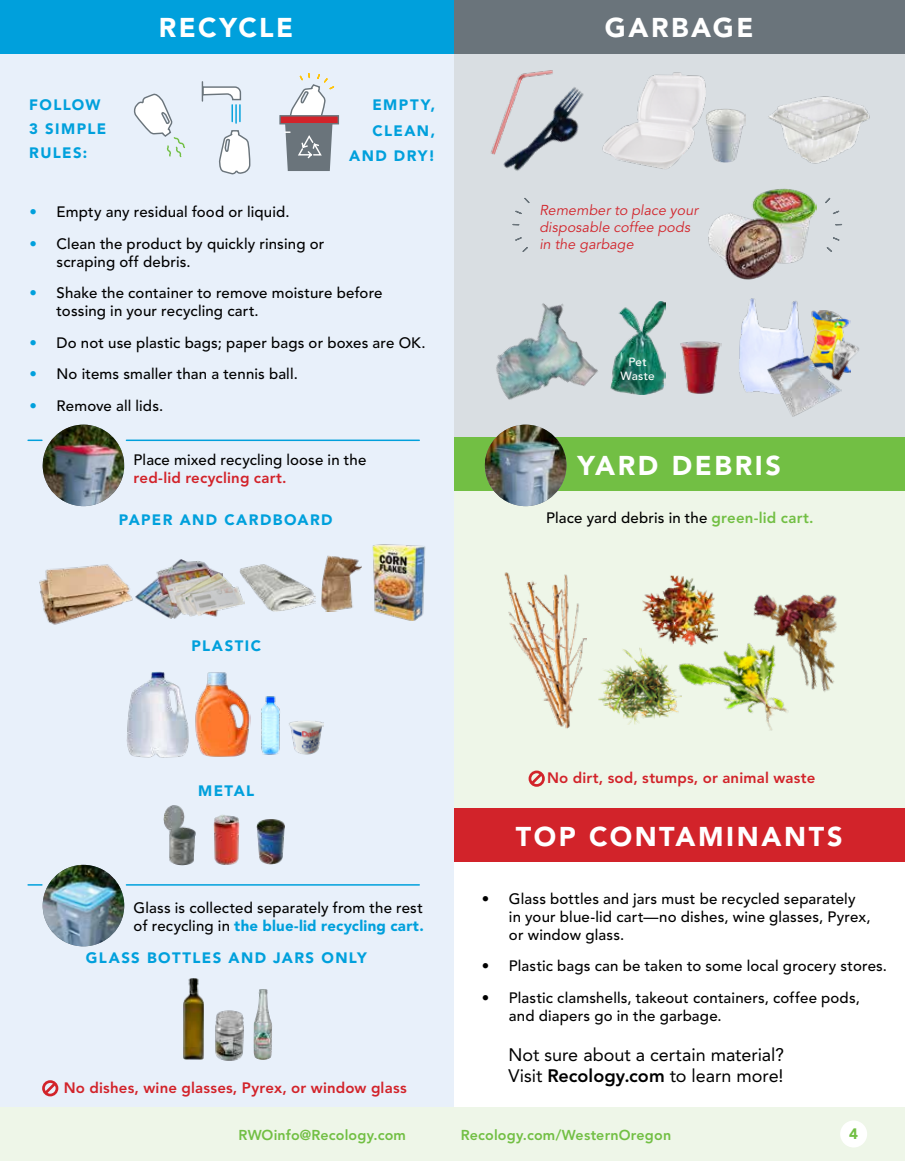
<style>
.page{position:relative;width:905px;height:1161px;background:#fff}
.page>*{position:absolute;margin:0;border:0;box-sizing:border-box;transform-origin:0 0}
.t1{font:900 27px "Avenir LT Std";letter-spacing:.095em;color:#fff}
.t2{font:18px/21px "Avenir LT Std";color:#000}
.t3{font:500 15px/18px "Avenir LT Std";letter-spacing:.01em;color:#000}
.t4{font:800 15px "Avenir LT Std";letter-spacing:.01em;color:#d2232a}
.t5{font:900 15px/24px "Avenir LT Std";letter-spacing:.095em;color:#00a0dc}
.t6{font:900 15px "Avenir LT Std";color:#72bf44}
.t7{font:italic 14.25px/17.1px "Avenir LT Std";letter-spacing:.01em;color:#d2232a}
.t8{font:800 14.25px "Avenir LT Std";letter-spacing:.01em;color:#72bf44}
.t9{font:500 11.85px/14.2px "Avenir LT Std";letter-spacing:.015em;color:#fff;text-align:center}
.s1{font-weight:900;color:#00a0dc}
.s2{font-weight:800;color:#72bf44}
.s3{font-weight:800}
</style>
<div class="page">
<div style="left:439px;top:465px;width:465px;height:382px;background:#eef6e8"></div>
<div style="left:439px;top:44px;width:465px;height:397px;background:#d9dee2"></div>
<div style="left:451px;top:0;width:453px;height:54px;background:#6a747b"></div>
<div style="left:451px;top:437px;width:453px;height:54px;background:#72bf44"></div>
<svg style="left:528px;top:770px;width:17px;height:17px"></svg>
<img style="left:485px;top:425px;width:81px;height:81px;border-radius:41px">
<div style="left:451px;top:808px;width:453px;height:54px;background:#d2232a"></div>
<div style="left:0;top:53px;width:453px;height:1054px;background:#e8f0fa"></div>
<div style="left:0;top:0;width:453px;height:54px;background:#00a0dc"></div>
<hr style="left:126px;top:440px;width:293px;height:1px;background:#00a0dc">
<svg style="left:285px;top:73px;width:50px;height:98px"></svg>
<div style="left:279px;top:115px;width:60px;height:9px;background:#d2232a;border:1px solid #6a747b"></div>
<svg style="left:201px;top:81px;width:50px;height:94px"></svg>
<svg style="left:133px;top:93px;width:52px;height:65px"></svg>
<img style="left:43px;top:425px;width:81px;height:81px">
<img style="left:43px;top:865px;width:81px;height:81px;border-radius:41px">
<svg style="left:28px;top:440px;width:14px;height:1px"></svg>
<hr style="left:126px;top:884px;width:293px;height:2px;background:#00a0dc">
<svg style="left:28px;top:884px;width:14px;height:2px"></svg>
<div style="left:0;top:1107px;width:904px;height:54px;background:#eef6e8"></div>
<div style="left:840px;top:1120px;width:27px;height:28px;background:#fff;border-radius:50%"></div>
<svg style="left:42px;top:1080px;width:17px;height:17px"></svg>
<img style="left:239px;top:564px;width:76px;height:47px">
<img style="left:372px;top:544px;width:54px;height:77px">
<img style="left:138px;top:559px;width:80px;height:59px">
<img style="left:165px;top:572px;width:79px;height:44px">
<img style="left:322px;top:556px;width:40px;height:55px">
<img style="left:39px;top:564px;width:99px;height:61px">
<img style="left:261px;top:696px;width:19px;height:59px">
<img style="left:289px;top:721px;width:34px;height:34px">
<img style="left:126px;top:671px;width:63px;height:87px">
<img style="left:195px;top:672px;width:55px;height:85px">
<img style="left:163px;top:805px;width:33px;height:61px">
<img style="left:213px;top:815px;width:26px;height:50px">
<img style="left:257px;top:819px;width:28px;height:45px">
<img style="left:253px;top:989px;width:19px;height:71px">
<img style="left:215px;top:1010px;width:29px;height:51px">
<img style="left:183px;top:978px;width:21px;height:82px">
<img style="left:598px;top:648px;width:67px;height:77px">
<img style="left:753px;top:594px;width:84px;height:98px">
<img style="left:642px;top:576px;width:73px;height:63px">
<img style="left:504px;top:572px;width:82px;height:157px">
<img style="left:665px;top:609px;width:150px;height:122px">
<svg style="left:512px;top:198px;width:18px;height:54px"></svg>
<svg style="left:825px;top:197px;width:17px;height:55px"></svg>
<img style="left:708px;top:188px;width:108px;height:92px">
<img style="left:491px;top:70px;width:62px;height:85px">
<img style="left:496px;top:73px;width:88px;height:98px">
<img style="left:768px;top:96px;width:102px;height:68px">
<img style="left:602px;top:72px;width:104px;height:97px">
<img style="left:705px;top:108px;width:40px;height:55px">
<img style="left:496px;top:303px;width:115px;height:127px">
<img style="left:611px;top:302px;width:54px;height:93px">
<img style="left:680px;top:341px;width:41px;height:53px">
<img style="left:811px;top:310px;width:39px;height:12px">
<img style="left:739px;top:298px;width:65px;height:95px">
<img style="left:811px;top:322px;width:48px;height:70px">
<img style="left:766px;top:354px;width:75px;height:63px">
<p class="t5" style="left:29px;top:93px;width:78px">FOLLOW<br>3 SIMPLE<br>RULES:</p>
<h1 class="t1" style="left:159px;top:12px;width:136px">RECYCLE</h1>
<p class="t5" style="left:349px;top:92px;width:87px;line-height:25.5px;text-align:right">EMPTY,<br>CLEAN,<br>AND DRY!</p>
<p class="t3" style="left:30px;top:204px;width:261px"><span class="s1">•</span> Empty any residual food or liquid.</p>
<p class="t3" style="left:57px;top:235px;width:269px;text-indent:-27px"><span class="s1">•</span> Clean the product by quickly rinsing or scraping off debris.</p>
<p class="t3" style="left:57px;top:285px;width:327px;text-indent:-27px"><span class="s1">•</span> Shake the container to remove moisture before tossing in your recycling cart.</p>
<p class="t3" style="left:30px;top:334px;width:397px"><span class="s1">•</span> Do not use plastic bags; paper bags or boxes are OK.</p>
<p class="t3" style="left:30px;top:366px;width:270px"><span class="s1">•</span> No items smaller than a tennis ball.</p>
<p class="t3" style="left:30px;top:397px;width:135px"><span class="s1">•</span> Remove all lids.</p>
<p class="t3" style="left:134px;top:451px;width:234px">Place mixed recycling loose in the</p>
<p class="t4" style="left:134px;top:469px;width:154px">red-lid recycling cart.</p>
<p class="t5" style="left:119px;top:507px;width:215px">PAPER AND CARDBOARD</p>
<p class="t5" style="left:191px;top:634px;width:71px">PLASTIC</p>
<p class="t5" style="left:198px;top:778px;width:58px">METAL</p>
<p class="t3" style="left:134px;top:899px;width:291px">Glass is collected separately from the rest of recycling in <span class="s1">the blue-lid recycling cart.</span></p>
<p class="t5" style="left:86px;top:945px;width:282px">GLASS BOTTLES AND JARS ONLY</p>
<p class="t4" style="left:64px;top:1079px;width:344px">No dishes, wine glasses, Pyrex, or window glass</p>
<h1 class="t1" style="left:605px;top:12px;width:150px">GARBAGE</h1>
<p class="t7" style="left:539px;top:202px;width:160px">Remember to place your disposable coffee pods in the garbage</p>
<p class="t9" style="left:620px;top:355px;width:36px">Pet<br>Waste</p>
<h1 class="t1" style="left:577px;top:449px;width:205px">YARD DEBRIS</h1>
<p class="t3" style="left:546px;top:509px;width:269px">Place yard debris in the <span class="s2">green-lid cart.</span></p>
<p class="t4" style="left:547px;top:769px;width:270px">No dirt, sod, stumps, or animal waste</p>
<h1 class="t1" style="left:516px;top:820px;width:328px">TOP CONTAMINANTS</h1>
<p class="t3" style="left:509px;top:890px;width:363px;text-indent:-27px">• Glass bottles and jars must be recycled separately in your blue-lid cart—no dishes, wine glasses, Pyrex, or window glass.</p>
<p class="t3" style="left:482px;top:957px;width:406px">• Plastic bags can be taken to some local grocery stores.</p>
<p class="t3" style="left:509px;top:989px;width:352px;text-indent:-27px">• Plastic clamshells, takeout containers, coffee pods, and diapers go in the garbage.</p>
<p class="t2" style="left:508px;top:1045px;width:277px">Not sure about a certain material?<br>Visit <span class="s3">Recology.com</span> to learn more!</p>
<p class="t8" style="left:238px;top:1126px;width:169px">RWOinfo@Recology.com</p>
<p class="t8" style="left:461px;top:1126px;width:212px">Recology.com/WesternOregon</p>
<p class="t6" style="left:849px;top:1125px;width:10px">4</p>
</div>
